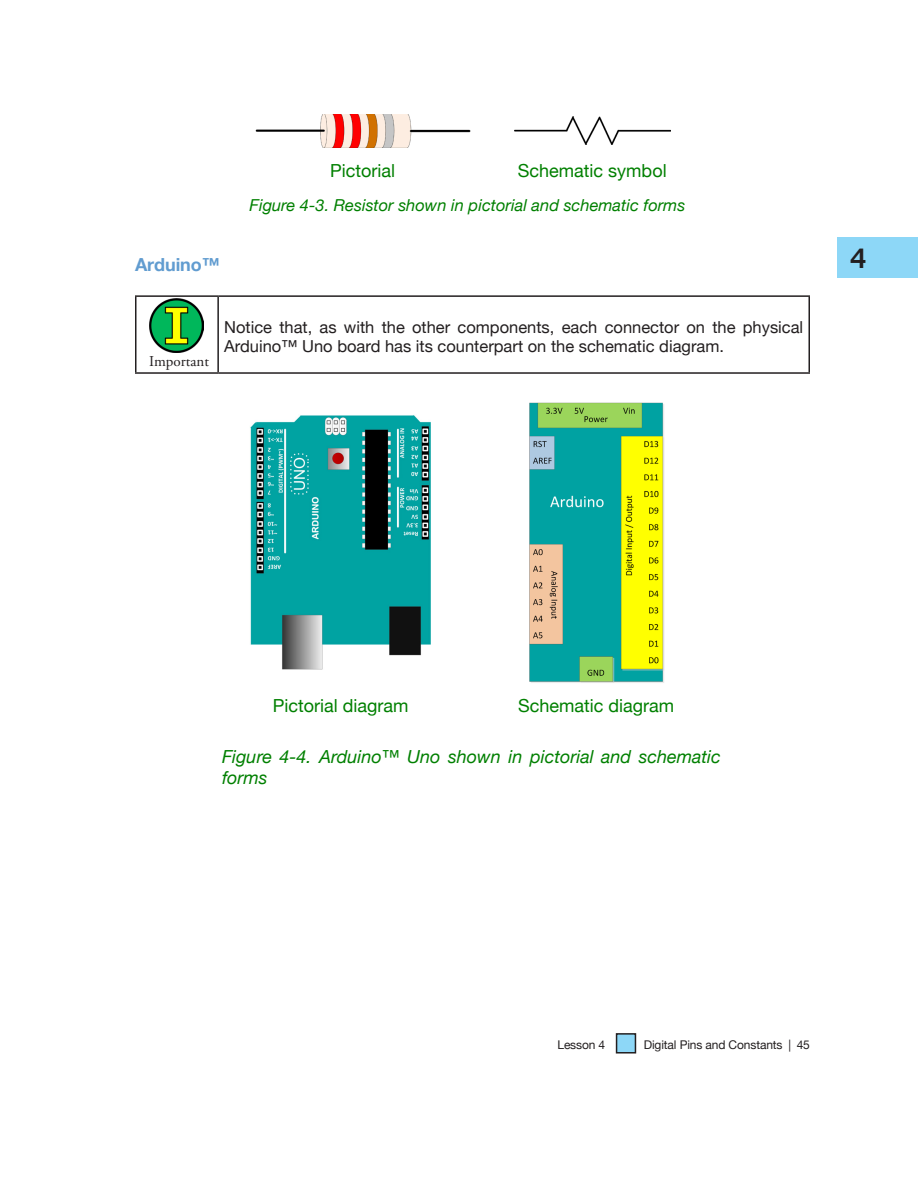
<style>
.page{position:relative;width:918px;height:1188px;background:#fff}
.page>*{position:absolute;margin:0;border:0;box-sizing:border-box;transform-origin:0 0}
.t1{font:700 27px "Lucida Grande";color:#231f20}
.t2{font:18px "Helvetica Neue";color:#008000}
.t3{font:italic 18px/21px "Helvetica Neue";color:#008000}
.Level_3{font:700 18px "Helvetica Neue";color:#619cd0}
.Important_table_text{font:16.5px/19.8px "Helvetica Neue";color:#231f20}
.t4{font:italic 16.5px "Helvetica Neue";color:#008000}
.Important_Table_Text{font:15px "Adobe Garamond Pro";color:#231f20}
.t5{font:12px "Helvetica Neue";letter-spacing:-.01em;color:#231f20}
</style>
<div class="page">
<div style="left:617px;top:1034px;width:18px;height:19px;background:#8dd7f7"></div>
<div style="left:616px;top:1033px;width:20px;height:21px;border:2px solid #231f20"></div>
<div style="left:837px;top:238px;width:81px;height:40px;background:#8dd7f7"></div>
<img style="left:255px;top:114px;width:215px;height:33px">
<img style="left:514px;top:117px;width:156px;height:27px">
<hr style="left:135px;top:295px;width:83px;height:2px;background:#231f20">
<hr style="left:135px;top:297px;width:1px;height:75px;background:#231f20">
<hr style="left:218px;top:295px;width:592px;height:2px;background:#231f20">
<hr style="left:217px;top:297px;width:2px;height:75px;background:#231f20">
<hr style="left:808px;top:297px;width:2px;height:75px;background:#231f20">
<hr style="left:135px;top:372px;width:83px;height:2px;background:#231f20">
<hr style="left:218px;top:372px;width:592px;height:2px;background:#231f20">
<img style="left:250px;top:415px;width:181px;height:255px">
<img style="left:529px;top:402px;width:135px;height:281px">
<img style="left:149px;top:299px;width:54px;height:54px">
<p class="Level_3" style="left:135px;top:251px;width:86px">Arduino™</p>
<p class="t2" style="left:330px;top:157px;width:66px">Pictorial</p>
<p class="t2" style="left:518px;top:157px;width:150px">Schematic symbol</p>
<p class="t4" style="left:250px;top:194px;width:437px">Figure 4-3. Resistor shown in pictorial and schematic forms</p>
<p class="Important_Table_Text" style="left:149px;top:352px;width:61px">Important</p>
<p class="Important_table_text" style="left:224px;top:318px;width:581px">Notice that, as with the other components, each connector on the physical<br>Arduino™ Uno board has its counterpart on the schematic diagram.</p>
<h1 class="t1" style="left:850px;top:236px;width:19px">4</h1>
<p class="t2" style="left:273px;top:693px;width:137px">Pictorial diagram</p>
<p class="t2" style="left:518px;top:693px;width:158px">Schematic diagram</p>
<p class="t3" style="left:222px;top:747px;width:500px">Figure 4-4. Arduino™ Uno shown in pictorial and schematic forms</p>
<p class="t5" style="left:557px;top:1036px;width:49px">Lesson 4</p>
<p class="t5" style="left:644px;top:1036px;width:168px">Digital Pins and Constants | 45</p>
</div>
